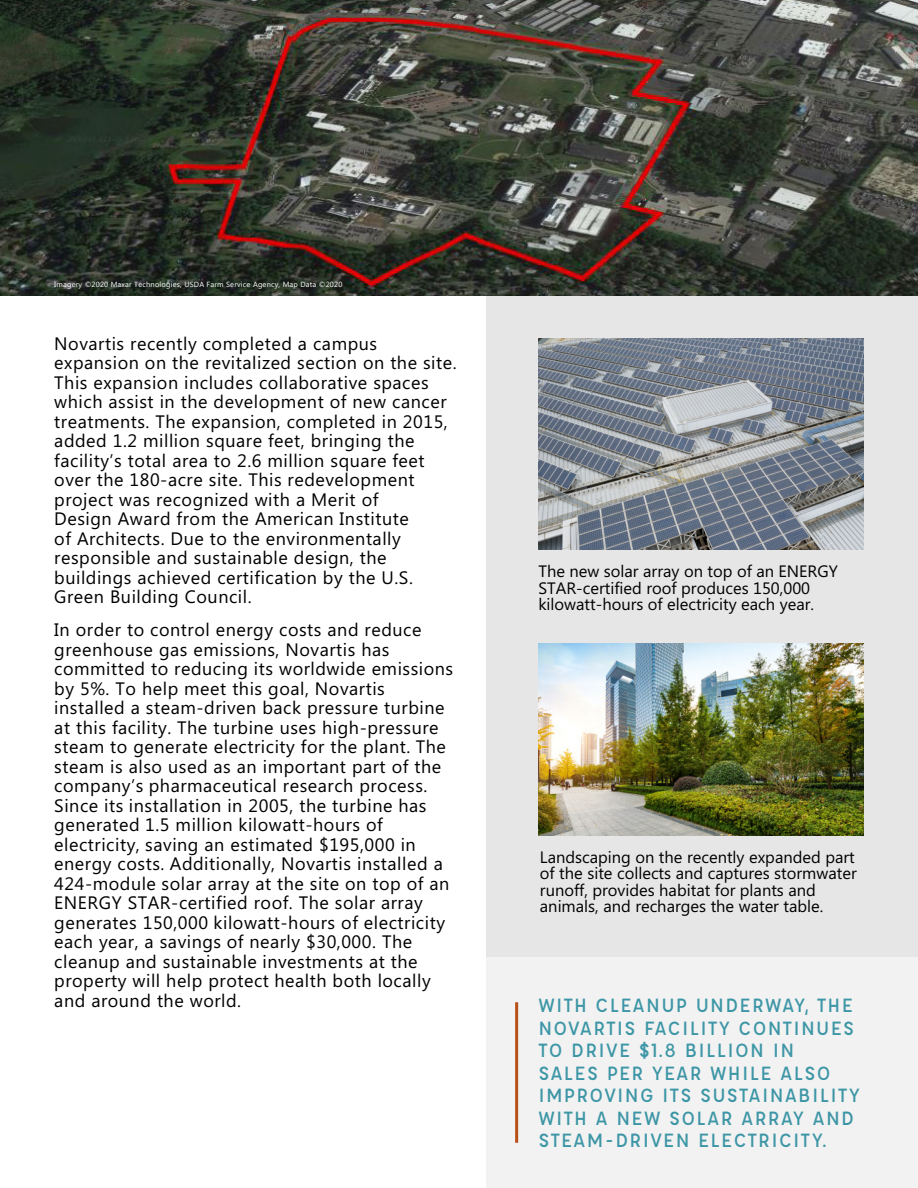
<style>
.page{position:relative;width:918px;height:1188px;background:#fff}
.page>*{position:absolute;margin:0;border:0;box-sizing:border-box;transform-origin:0 0}
.t1{font:500 21px/22.5px "Affogato";letter-spacing:.06em;color:#3d96a6}
.t2{font:18px/19.5px "Microsoft Phags Pa";letter-spacing:.03em;color:#000}
.t3{font:16.5px/16.5px "Microsoft Phags Pa";color:#000}
.t4{font:7.5px "Microsoft Phags Pa";letter-spacing:.025em;color:#fff}
</style>
<div class="page">
<div style="left:486px;top:957px;width:432px;height:231px;background:#f2f2f2"></div>
<div style="left:486px;top:296px;width:432px;height:661px;background:#e6e6e6"></div>
<img style="left:0;top:0;width:918px;height:296px">
<hr style="left:515px;top:1002px;width:3px;height:141px;background:#b84f17">
<img style="left:538px;top:339px;width:326px;height:211px">
<img style="left:538px;top:643px;width:326px;height:192px">
<p class="t4" style="left:54px;top:280px;width:290px">Imagery ©2020 Maxar Technologies, USDA Farm Service Agency, Map Data ©2020</p>
<p class="t2" style="left:54px;top:333px;width:404px">Novartis recently completed a campus expansion on the revitalized section on the site.<br>This expansion includes collaborative spaces which assist in the development of new cancer treatments. The expansion, completed in 2015, added 1.2 million square feet, bringing the facility’s total area to 2.6 million square feet over the 180-acre site. This redevelopment project was recognized with a Merit of<br>Design Award from the American Institute<br>of Architects. Due to the environmentally responsible and sustainable design, the buildings achieved certification by the U.S.<br>Green Building Council.</p>
<p class="t2" style="left:54px;top:619px;width:400px">In order to control energy costs and reduce greenhouse gas emissions, Novartis has committed to reducing its worldwide emissions by 5%. To help meet this goal, Novartis installed a steam-driven back pressure turbine at this facility. The turbine uses high-pressure steam to generate electricity for the plant. The steam is also used as an important part of the company’s pharmaceutical research process.<br>Since its installation in 2005, the turbine has generated 1.5 million kilowatt-hours of electricity, saving an estimated $195,000 in energy costs. Additionally, Novartis installed a 424-module solar array at the site on top of an ENERGY STAR-certified roof. The solar array generates 150,000 kilowatt-hours of electricity each year, a savings of nearly $30,000. The cleanup and sustainable investments at the property will help protect health both locally and around the world.</p>
<p class="t3" style="left:538px;top:562px;width:301px">The new solar array on top of an ENERGY<br>STAR-certified roof produces 150,000 kilowatt-hours of electricity each year.</p>
<p class="t3" style="left:540px;top:848px;width:318px">Landscaping on the recently expanded part of the site collects and captures stormwater runoff, provides habitat for plants and animals, and recharges the water table.</p>
<p class="t1" style="left:538px;top:994px;width:323px">WITH CLEANUP UNDERWAY, THE<br>NOVARTIS FACILITY CONTINUES<br>TO DRIVE $1.8 BILLION IN<br>SALES PER YEAR WHILE ALSO<br>IMPROVING ITS SUSTAINABILITY<br>WITH A NEW SOLAR ARRAY AND<br>STEAM-DRIVEN ELECTRICITY.</p>
</div>
